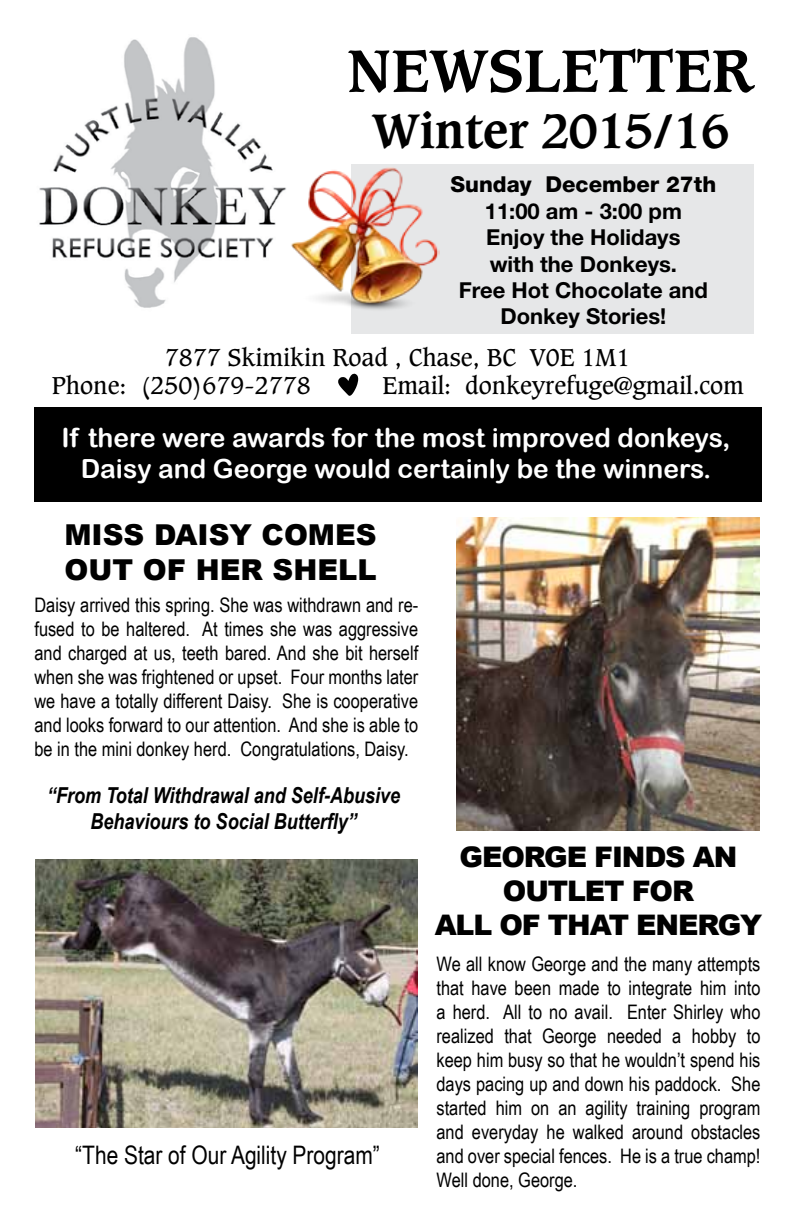
<style>
.page{position:relative;width:792px;height:1224px;background:#fff}
.page>*{position:absolute;margin:0;border:0;box-sizing:border-box;transform-origin:0 0}
.t1{font:700 57.6px "Caxton";color:#000}
.t2{font:700 46.8px "Caxton";color:#000}
.t3{font:900 28.8px/34.6px "Arial";color:#000}
.t4{font:900 28.4px/34px "Arial";letter-spacing:-.04em;color:#000;text-align:center}
.t5{font:26.4px/31.6px "Arial Rounded MT Bold";color:#fff;text-align:center}
.t6{font:25.6px "Arial Narrow";color:#000}
.t7{font:23.6px/27.2px "Caxton";color:#000}
.t8{font:700 22px/26.4px "Helvetica Neue";color:#000;text-align:center}
.t9{font:italic 700 22px/26.4px "Arial Narrow";color:#000;text-align:center}
.t10{font:800 22px "Helvetica Neue";color:#000}
.t11{font:20px/24px "Arial Narrow";color:#000;text-align:justify}
</style>
<div class="page">
<div style="left:351px;top:164px;width:403px;height:170px;background:#e6e7e8"></div>
<img style="left:39px;top:37px;width:247px;height:271px">
<svg style="left:338px;top:373px;width:20px;height:23px"></svg>
<img style="left:456px;top:517px;width:304px;height:313px">
<div style="left:34px;top:407px;width:727px;height:94px;background:#000"></div>
<img style="left:35px;top:860px;width:382px;height:267px">
<img style="left:291px;top:167px;width:148px;height:143px">
<h1 class="t1" style="left:347px;top:35px;width:408px">NEWSLETTER</h1>
<h2 class="t2" style="left:372px;top:102px;width:358px">Winter 2015/16</h2>
<p class="t10" style="left:451px;top:172px;width:267px">Sunday December 27th</p>
<p class="t8" style="left:459px;top:197px;width:250px">11:00 am - 3:00 pm<br>Enjoy the Holidays<br>with the Donkeys.<br>Free Hot Chocolate and<br>Donkey Stories!</p>
<p class="t7" style="left:52px;top:345px;width:580px;text-indent:113px">7877 Skimikin Road , Chase, BC V0E 1M1<br>Phone: (250)679-2778</p>
<p class="t7" style="left:383px;top:372px;width:363px">Email: donkeyrefuge@gmail.com</p>
<h3 class="t5" style="left:62px;top:421px;width:670px">If there were awards for the most improved donkeys,<br>Daisy and George would certainly be the winners.</h3>
<h3 class="t3" style="left:64px;top:517px;width:314px">MISS DAISY COMES<br>OUT OF HER SHELL</h3>
<p class="t11" style="left:34px;top:592px;width:385px">Daisy arrived this spring. She was withdrawn and re&shy;fused to be haltered. At times she was aggressive and charged at us, teeth bared. And she bit herself when she was frightened or upset. Four months later we have a totally different Daisy. She is cooperative and looks forward to our attention. And she is able to be in the mini donkey herd. Congratulations, Daisy.</p>
<p class="t9" style="left:47px;top:781px;width:355px">“From Total Withdrawal and Self-Abusive<br>Behaviours to Social Butterfly”</p>
<p class="t6" style="left:75px;top:1136px;width:306px">“The Star of Our Agility Program”</p>
<h3 class="t4" style="left:435px;top:839px;width:329px">GEORGE FINDS AN<br>OUTLET FOR<br>ALL OF THAT ENERGY</h3>
<p class="t11" style="left:437px;top:952px;width:326px">We all know George and the many attempts that have been made to integrate him into a herd. All to no avail. Enter Shirley who realized that George needed a hobby to keep him busy so that he wouldn’t spend his days pacing up and down his paddock. She started him on an agility training program and everyday he walked around obstacles and over special fences. He is a true champ!<br>Well done, George.</p>
</div>
